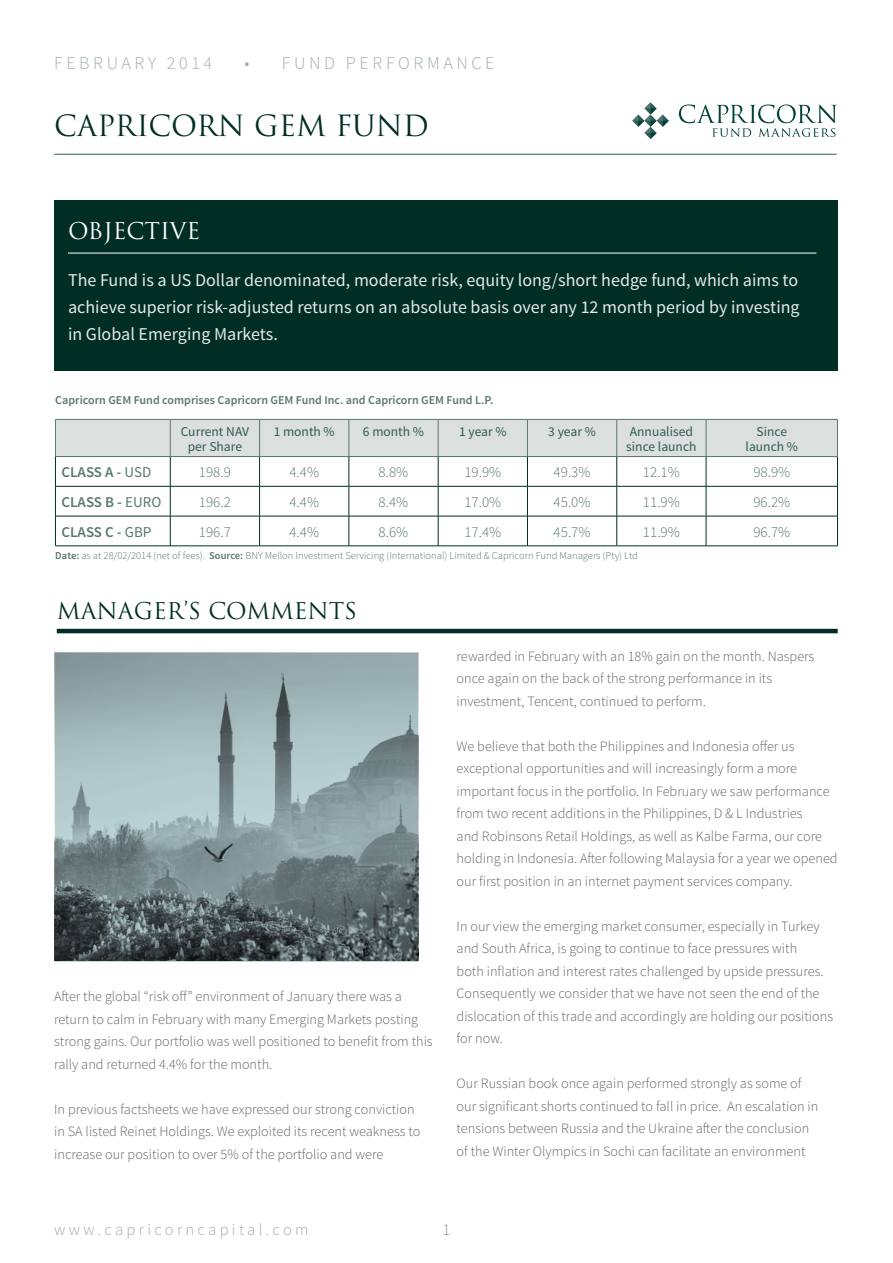
<style>
.page{position:relative;width:893px;height:1263px;background:#fff}
.page>*{position:absolute;margin:0;border:0;box-sizing:border-box;transform-origin:0 0}
.t1{font:28.5px "Trajan Pro";color:#002e25}
.t2{font:22.5px "Trajan Pro";color:#002e25}
.t3{font:22.5px "Trajan Pro";color:#fff}
.t4{font:18px/27px "Source Sans Pro";color:#fff;text-align:justify}
.t5{font:300 18px "Source Sans Pro";letter-spacing:.2em;color:#9faeab}
.t6{font:300 16.5px "Source Sans Pro";letter-spacing:.2em;color:#9faeab}
.t7{font:300 16.5px "Source Sans Pro";color:#819692}
.t8{font:300 15px "Source Sans Pro";color:#597771}
.t9{font:600 15px "Source Sans Pro";color:#597771}
.t10{font:300 14.25px/22.5px "Source Sans Pro";color:#636466}
.t11{font:13.5px/15px "Source Sans Pro";color:#2e5b53;text-align:center}
.t12{font:600 12px "Source Sans Pro";color:#597771}
.t13{font:300 10.5px "Source Sans Pro";color:#597771}
.s1{font-weight:400}
.s2{font-weight:600}
</style>
<div class="page">
<hr style="left:54px;top:154px;width:783px;height:1px;background:#2e5b53">
<svg style="left:632px;top:102px;width:37px;height:37px"></svg>
<svg style="left:679px;top:104px;width:158px;height:33px"></svg>
<svg style="left:55px;top:419px;width:783px;height:67px"></svg>
<hr style="left:55px;top:486px;width:115px;height:1px;background:#002e25">
<hr style="left:55px;top:486px;width:1px;height:30px;background:#002e25">
<hr style="left:170px;top:486px;width:90px;height:1px;background:#002e25">
<hr style="left:170px;top:486px;width:1px;height:30px;background:#002e25">
<hr style="left:260px;top:486px;width:89px;height:1px;background:#002e25">
<hr style="left:259px;top:486px;width:1px;height:30px;background:#002e25">
<hr style="left:349px;top:486px;width:89px;height:1px;background:#002e25">
<hr style="left:349px;top:486px;width:1px;height:30px;background:#002e25">
<hr style="left:438px;top:486px;width:89px;height:1px;background:#002e25">
<hr style="left:438px;top:486px;width:1px;height:30px;background:#002e25">
<hr style="left:527px;top:486px;width:90px;height:1px;background:#002e25">
<hr style="left:527px;top:486px;width:1px;height:30px;background:#002e25">
<hr style="left:617px;top:486px;width:89px;height:1px;background:#002e25">
<hr style="left:616px;top:486px;width:1px;height:30px;background:#002e25">
<hr style="left:706px;top:486px;width:132px;height:1px;background:#002e25">
<hr style="left:706px;top:486px;width:1px;height:30px;background:#002e25">
<hr style="left:837px;top:486px;width:1px;height:30px;background:#002e25">
<hr style="left:55px;top:516px;width:115px;height:1px;background:#002e25">
<hr style="left:55px;top:516px;width:1px;height:30px;background:#002e25">
<hr style="left:170px;top:516px;width:90px;height:1px;background:#002e25">
<hr style="left:170px;top:516px;width:1px;height:30px;background:#002e25">
<hr style="left:260px;top:516px;width:89px;height:1px;background:#002e25">
<hr style="left:259px;top:516px;width:1px;height:30px;background:#002e25">
<hr style="left:349px;top:516px;width:89px;height:1px;background:#002e25">
<hr style="left:349px;top:516px;width:1px;height:30px;background:#002e25">
<hr style="left:438px;top:516px;width:89px;height:1px;background:#002e25">
<hr style="left:438px;top:516px;width:1px;height:30px;background:#002e25">
<hr style="left:527px;top:516px;width:90px;height:1px;background:#002e25">
<hr style="left:527px;top:516px;width:1px;height:30px;background:#002e25">
<hr style="left:617px;top:516px;width:89px;height:1px;background:#002e25">
<hr style="left:616px;top:516px;width:1px;height:30px;background:#002e25">
<hr style="left:706px;top:516px;width:132px;height:1px;background:#002e25">
<hr style="left:706px;top:516px;width:1px;height:30px;background:#002e25">
<hr style="left:837px;top:516px;width:1px;height:30px;background:#002e25">
<hr style="left:55px;top:546px;width:115px;height:1px;background:#002e25">
<hr style="left:170px;top:546px;width:90px;height:1px;background:#002e25">
<hr style="left:260px;top:546px;width:89px;height:1px;background:#002e25">
<hr style="left:349px;top:546px;width:89px;height:1px;background:#002e25">
<hr style="left:438px;top:546px;width:89px;height:1px;background:#002e25">
<hr style="left:527px;top:546px;width:90px;height:1px;background:#002e25">
<hr style="left:617px;top:546px;width:89px;height:1px;background:#002e25">
<hr style="left:706px;top:546px;width:132px;height:1px;background:#002e25">
<div style="left:54px;top:200px;width:784px;height:171px;background:#002e25"></div>
<hr style="left:68px;top:253px;width:748px;height:1px;background:#fff">
<hr style="left:57px;top:629px;width:781px;height:4px;background:#002e25">
<svg style="left:55px;top:653px;width:363px;height:309px;background:#839598"></svg>
<p class="t5" style="left:54px;top:52px;width:160px">FEBRUARY 2014</p>
<p class="t5" style="left:245px;top:52px;width:251px">• FUND PERFORMANCE</p>
<h1 class="t1" style="left:54px;top:107px;width:376px">CAPRICORN GEM FUND</h1>
<h2 class="t3" style="left:68px;top:216px;width:130px">OBJECTIVE</h2>
<p class="t4" style="left:68px;top:267px;width:733px">The Fund is a US Dollar denominated, moderate risk, equity long/short hedge fund, which aims to achieve superior risk-adjusted returns on an absolute basis over any 12 month period by investing in Global Emerging Markets.</p>
<p class="t12" style="left:55px;top:392px;width:440px">Capricorn GEM Fund comprises Capricorn GEM Fund Inc. and Capricorn GEM Fund L.P.</p>
<p class="t11" style="left:181px;top:424px;width:70px">Current NAV per Share</p>
<p class="t11" style="left:274px;top:424px;width:63px">1 month %</p>
<p class="t11" style="left:363px;top:424px;width:63px">6 month %</p>
<p class="t11" style="left:459px;top:424px;width:49px">1 year %</p>
<p class="t11" style="left:548px;top:424px;width:49px">3 year %</p>
<p class="t11" style="left:626px;top:424px;width:72px;text-align:left">Annualised since launch</p>
<p class="t11" style="left:746px;top:424px;width:54px">Since launch %</p>
<p class="t9" style="left:61px;top:463px;width:91px">CLASS A - <span class="s1">USD</span></p>
<p class="t8" style="left:199px;top:463px;width:34px">198.9</p>
<p class="t8" style="left:289px;top:463px;width:31px">4.4%</p>
<p class="t8" style="left:379px;top:463px;width:31px">8.8%</p>
<p class="t8" style="left:464px;top:463px;width:38px">19.9%</p>
<p class="t8" style="left:554px;top:463px;width:38px">49.3%</p>
<p class="t8" style="left:643px;top:463px;width:38px">12.1%</p>
<p class="t8" style="left:753px;top:463px;width:38px">98.9%</p>
<p class="t9" style="left:61px;top:492px;width:101px">CLASS B - <span class="s1">EURO</span></p>
<p class="t8" style="left:199px;top:493px;width:34px">196.2</p>
<p class="t8" style="left:289px;top:493px;width:31px">4.4%</p>
<p class="t8" style="left:379px;top:493px;width:31px">8.4%</p>
<p class="t8" style="left:464px;top:493px;width:38px">17.0%</p>
<p class="t8" style="left:554px;top:493px;width:38px">45.0%</p>
<p class="t8" style="left:643px;top:493px;width:38px">11.9%</p>
<p class="t8" style="left:753px;top:493px;width:38px">96.2%</p>
<p class="t9" style="left:61px;top:522px;width:92px">CLASS C - <span class="s1">GBP</span></p>
<p class="t8" style="left:199px;top:522px;width:34px">196.7</p>
<p class="t8" style="left:289px;top:522px;width:31px">4.4%</p>
<p class="t8" style="left:379px;top:522px;width:31px">8.6%</p>
<p class="t8" style="left:464px;top:522px;width:38px">17.4%</p>
<p class="t8" style="left:554px;top:522px;width:38px">45.7%</p>
<p class="t8" style="left:643px;top:522px;width:38px">11.9%</p>
<p class="t8" style="left:753px;top:522px;width:38px">96.7%</p>
<p class="t13" style="left:55px;top:549px;width:584px"><span class="s2">Date:</span> as at 28/02/2014 (net of fees). <span class="s2">Source:</span> BNY Mellon Investment Servicing (International) Limited &amp; Capricorn Fund Managers (Pty) Ltd</p>
<h2 class="t2" style="left:57px;top:596px;width:302px">MANAGER’S COMMENTS</h2>
<p class="t10" style="left:54px;top:985px;width:380px">After the global “risk off” environment of January there was a return to calm in February with many Emerging Markets posting strong gains. Our portfolio was well positioned to benefit from this rally and returned 4.4% for the month.</p>
<p class="t10" style="left:54px;top:1098px;width:368px">In previous factsheets we have expressed our strong conviction in SA listed Reinet Holdings. We exploited its recent weakness to increase our position to over 5% of the portfolio and were</p>
<p class="t10" style="left:457px;top:645px;width:359px">rewarded in February with an 18% gain on the month. Naspers once again on the back of the strong performance in its investment, Tencent, continued to perform.</p>
<p class="t10" style="left:457px;top:735px;width:383px">We believe that both the Philippines and Indonesia offer us exceptional opportunities and will increasingly form a more important focus in the portfolio. In February we saw performance from two recent additions in the Philippines, D &amp; L Industries<br>and Robinsons Retail Holdings, as well as Kalbe Farma, our core holding in Indonesia. After following Malaysia for a year we opened our first position in an internet payment services company.</p>
<p class="t10" style="left:457px;top:915px;width:378px">In our view the emerging market consumer, especially in Turkey and South Africa, is going to continue to face pressures with<br>both inflation and interest rates challenged by upside pressures.<br>Consequently we consider that we have not seen the end of the dislocation of this trade and accordingly are holding our positions for now.</p>
<p class="t10" style="left:457px;top:1072px;width:363px">Our Russian book once again performed strongly as some of our significant shorts continued to fall in price. An escalation in tensions between Russia and the Ukraine after the conclusion of the Winter Olympics in Sochi can facilitate an environment</p>
<p class="t6" style="left:54px;top:1220px;width:256px">www.capricorncapital.com</p>
<p class="t7" style="left:442px;top:1220px;width:9px">1</p>
</div>
